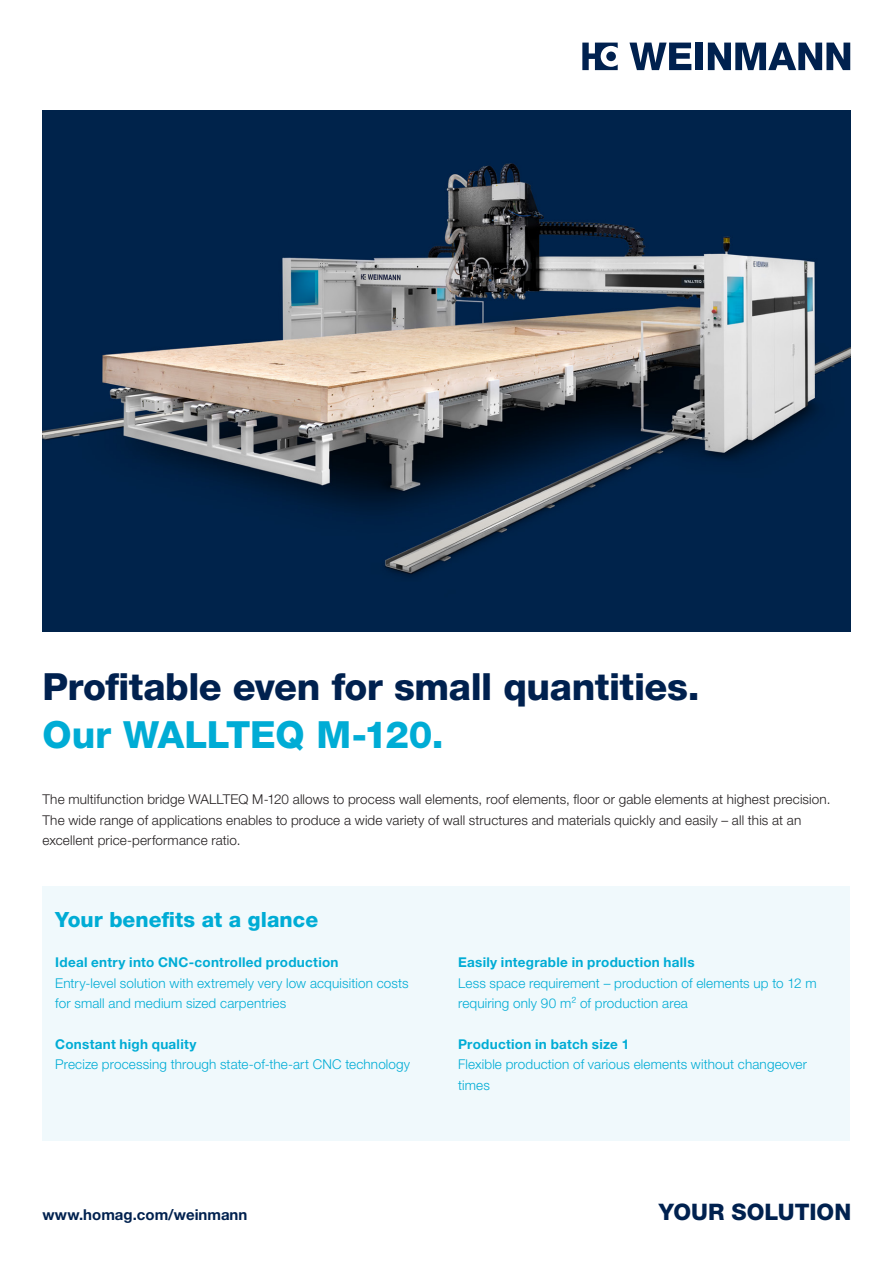
<style>
.page{position:relative;width:893px;height:1263px;background:#fff}
.page>*{position:absolute;margin:0;border:0;box-sizing:border-box;transform-origin:0 0}
._01_Headline_25pt_32{font:800 37.5px/48px "Helvetica Neue LTW1 G";letter-spacing:-.01em;color:#00214f}
.t1{font:800 22.8px "Helvetica Neue LTW1 G";color:#00214f}
._01_Headline_14pt_16{font:800 21px "Helvetica Neue LTW1 G";color:#00acd5}
.t2{font:700 15px "Helvetica Neue LTW1 G";color:#00214f}
._02_Copy_9pt_13_6pt{font:300 13.5px/20.4px "Helvetica Neue LTW1 G";letter-spacing:.01em;color:#00acd5}
._02_Copy_9pt_13_6pt-2{font:300 13.5px/20.4px "Helvetica Neue LTW1 G";letter-spacing:.01em;color:#231f20}
.s1{color:#00acd5}
.s2{font-weight:700}
</style>
<div class="page">
<div style="left:43px;top:886px;width:807px;height:255px;background:#f0f9fc"></div>
<img style="left:43px;top:111px;width:807px;height:520px">
<svg style="left:582px;top:43px;width:36px;height:27px"></svg>
<svg style="left:629px;top:43px;width:62px;height:27px"></svg>
<div style="left:696px;top:43px;width:7px;height:27px;background:#00214f"></div>
<svg style="left:708px;top:43px;width:142px;height:27px"></svg>
<p class="_01_Headline_25pt_32" style="left:43px;top:663px;width:659px">Profitable even for small quantities.<br><span class="s1">Our WALLTEQ M-120.</span></p>
<p class="_02_Copy_9pt_13_6pt-2" style="left:43px;top:789px;width:789px">The multifunction bridge WALLTEQ M-120 allows to process wall elements, roof elements, floor or gable elements at highest precision.<br>The wide range of applications enables to produce a wide variety of wall structures and materials quickly and easily – all this at an excellent price-performance ratio.</p>
<p class="_01_Headline_14pt_16" style="left:55px;top:907px;width:264px">Your benefits at a glance</p>
<p class="_02_Copy_9pt_13_6pt" style="left:55px;top:952px;width:355px"><span class="s2">Ideal entry into CNC-controlled production<br></span>Entry-level solution with extremely very low acquisition costs for small and medium sized carpentries</p>
<p class="_02_Copy_9pt_13_6pt" style="left:55px;top:1034px;width:356px"><span class="s2">Constant high quality<br></span>Precize processing through state-of-the-art CNC technology</p>
<p class="_02_Copy_9pt_13_6pt" style="left:458px;top:952px;width:360px"><span class="s2">Easily integrable in production halls<br></span>Less space requirement – production of elements up to 12 m requiring only 90 m² of production area</p>
<p class="_02_Copy_9pt_13_6pt" style="left:458px;top:1034px;width:350px"><span class="s2">Production in batch size 1<br></span>Flexible production of various elements without changeover times</p>
<p class="t2" style="left:43px;top:1206px;width:206px">www.homag.com/weinmann</p>
<h2 class="t1" style="left:659px;top:1199px;width:194px">YOUR SOLUTION</h2>
</div>
